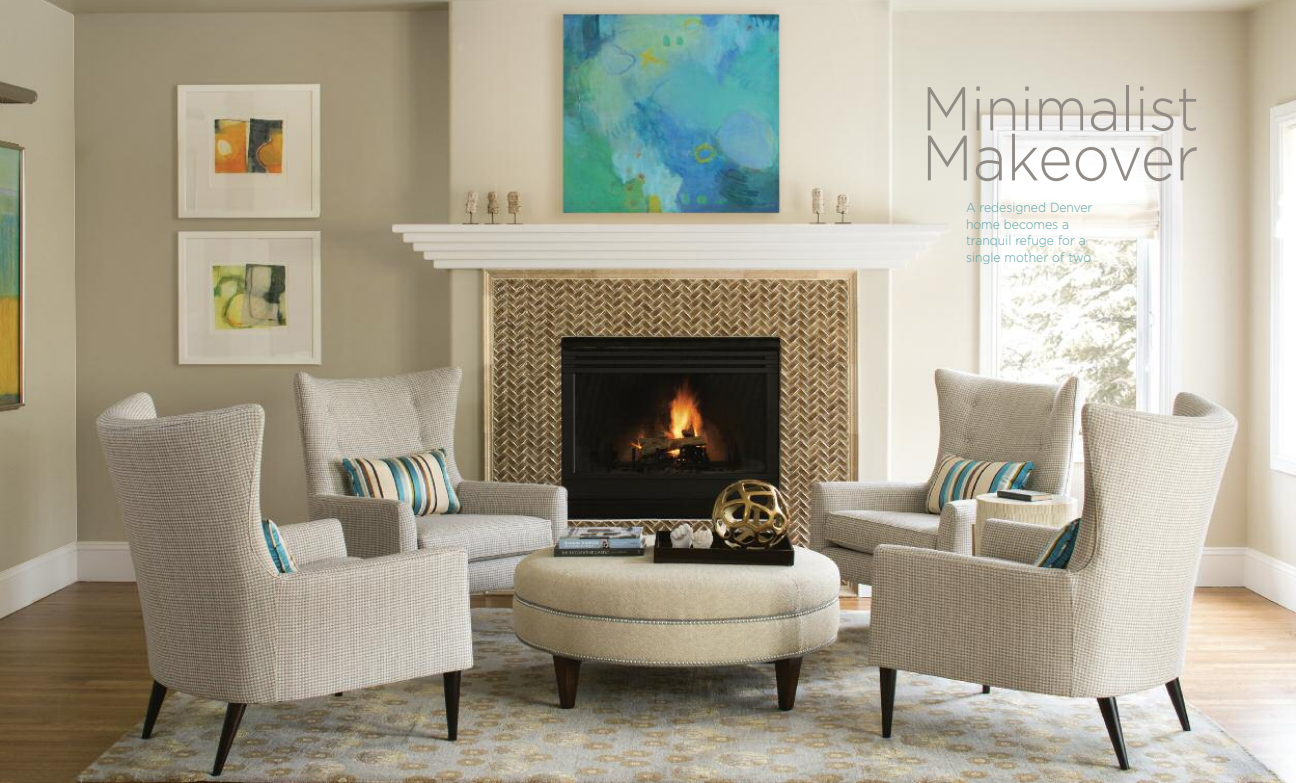
<style>
.page{position:relative;width:1296px;height:783px;background:#fff}
.page>*{position:absolute;margin:0;border:0;box-sizing:border-box;transform-origin:0 0}
.t1{font:300 64px "Gotham";color:#918b86;scale:.92 1}
.t2{font:300 61.8px "Gotham";color:#918b86;scale:.92 1}
.t3{font:300 13.2px/16.5px "Gotham";color:#5ea3a5;scale:.92 1}
</style>
<div class="page">
<img style="left:0;top:0;width:1296px;height:783px">
<img style="left:0;top:0;width:76px;height:573px">
<h2 class="t2" style="left:922px;top:73px;width:303px">Minimalist</h2>
<h1 class="t1" style="left:922px;top:121px;width:302px">Makeover</h1>
<p class="t3" style="left:966px;top:199px;width:139px">A redesigned Denver home becomes a tranquil refuge for a single mother of two</p>
</div>
